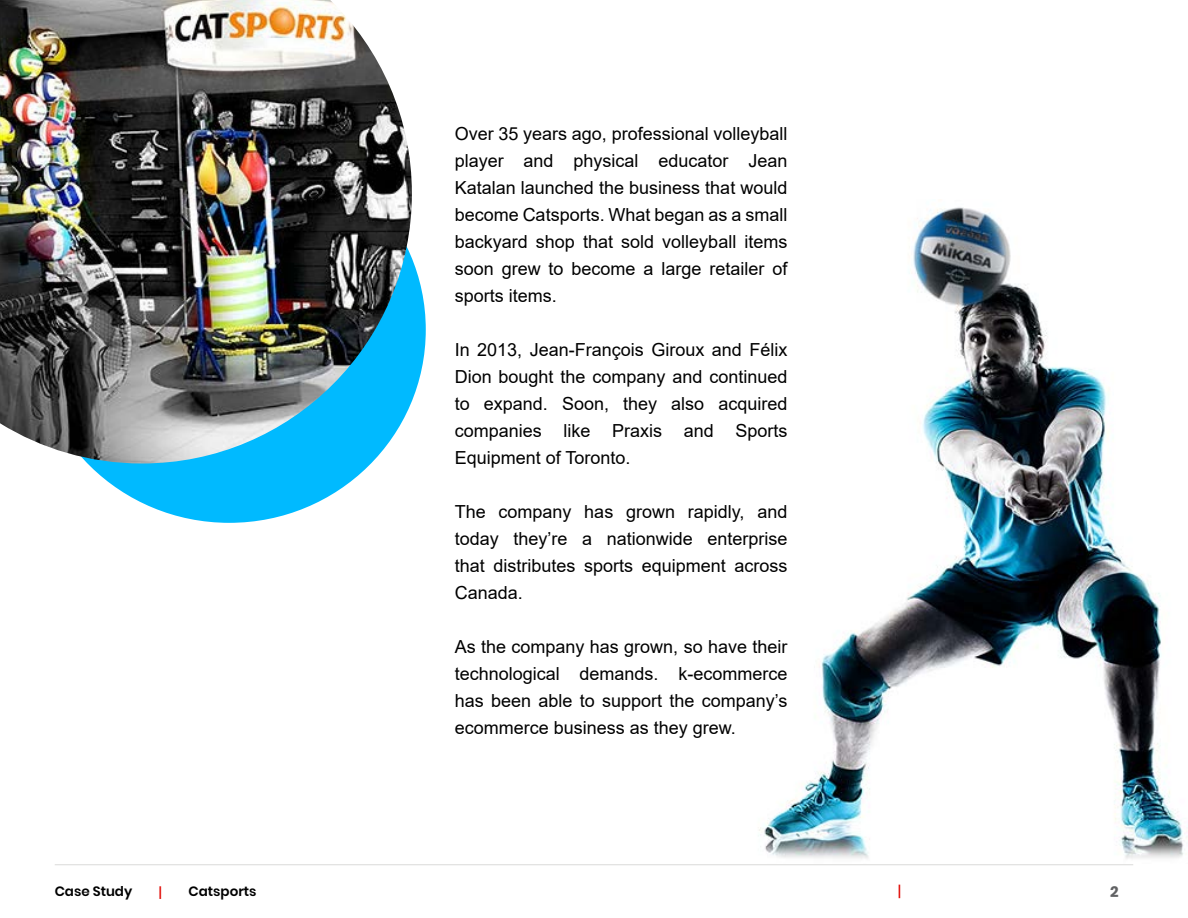
<style>
.page{position:relative;width:1188px;height:918px;background:#fff}
.page>*{position:absolute;margin:0;border:0;box-sizing:border-box;transform-origin:0 0}
.t1{font:18px/27px "Arial";color:#000;text-align:justify}
.t2{font:700 15px "Poppins";color:#616264}
.t3{font:600 13.5px "Poppins";color:#000}
.t4{font:700 13.5px "Arial";color:#e00600}
.t5{font:700 13.5px "Open Sans";color:#e00600}
</style>
<div class="page">
<hr style="left:55px;top:864px;width:1078px;height:1px;background:#dadbd9">
<div style="left:33px;top:137px;width:393px;height:386px;background:#00baff;border-radius:50%"></div>
<img style="left:758px;top:207px;width:429px;height:652px">
<img style="left:0;top:0;width:412px;height:464px">
<p class="t1" style="left:455px;top:120px;width:334px">Over 35 years ago, professional volleyball player and physical educator Jean Katalan launched the business that would become Catsports. What began as a small backyard shop that sold volleyball items soon grew to become a large retailer of sports items.</p>
<p class="t1" style="left:455px;top:336px;width:334px">In 2013, Jean-François Giroux and Félix Dion bought the company and continued to expand. Soon, they also acquired companies like Praxis and Sports Equipment of Toronto.</p>
<p class="t1" style="left:455px;top:498px;width:334px">The company has grown rapidly, and today they’re a nationwide enterprise that distributes sports equipment across Canada.</p>
<p class="t1" style="left:455px;top:633px;width:334px">As the company has grown, so have their technological demands. k-ecommerce has been able to support the company’s ecommerce business as they grew.</p>
<p class="t3" style="left:55px;top:883px;width:79px">Case Study</p>
<p class="t4" style="left:159px;top:881px;width:5px">|</p>
<p class="t3" style="left:189px;top:883px;width:70px">Catsports</p>
<p class="t5" style="left:896px;top:881px;width:9px">|</p>
<p class="t2" style="left:1110px;top:883px;width:10px">2</p>
</div>
